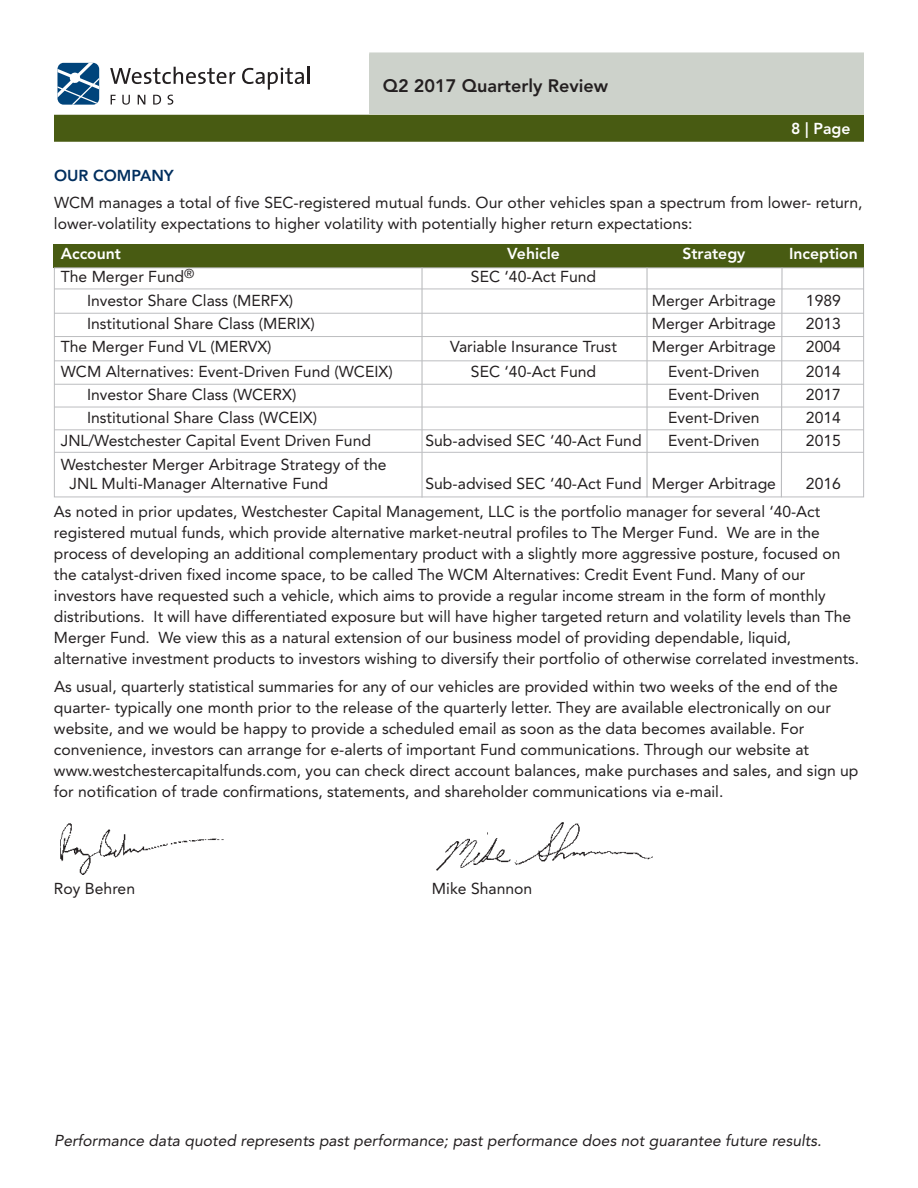
<style>
.page{position:relative;width:918px;height:1188px;background:#fff}
.page>*{position:absolute;margin:0;border:0;box-sizing:border-box;transform-origin:0 0}
.t1{font:800 18px "Avenir LT Std";color:#231f20}
.t2{font:15.75px/21px "Avenir LT Std";color:#231f20}
.t3{font:italic 15.75px "Avenir LT Std";color:#231f20}
.t4{font:800 15.75px "Avenir LT Std";color:#fff}
.t5{font:800 15.75px "Avenir LT Std";color:#002e5e}
</style>
<div class="page">
<div style="left:54px;top:244px;width:810px;height:24px;background:#485b12"></div>
<div style="left:54px;top:267px;width:810px;height:230px;border:1px solid #bcbdc0"></div>
<svg style="left:780px;top:267px;width:3px;height:231px"></svg>
<hr style="left:646px;top:268px;width:2px;height:229px;background:#bcbdc0">
<hr style="left:421px;top:268px;width:2px;height:230px;background:#bcbdc0">
<hr style="left:54px;top:384px;width:810px;height:1px;background:#bcbdc0">
<hr style="left:54px;top:407px;width:810px;height:1px;background:#bcbdc0">
<hr style="left:54px;top:429px;width:810px;height:1px;background:#bebfc2">
<hr style="left:54px;top:452px;width:810px;height:1px;background:#bebfc2">
<hr style="left:54px;top:289px;width:810px;height:1px;background:#bcbdc0">
<hr style="left:54px;top:313px;width:810px;height:1px;background:#bcbdc0">
<hr style="left:54px;top:336px;width:810px;height:1px;background:#bcbdc0">
<hr style="left:54px;top:360px;width:810px;height:1px;background:#bcbdc0">
<svg style="left:110px;top:67px;width:125px;height:17px"></svg>
<svg style="left:242px;top:67px;width:68px;height:23px"></svg>
<svg style="left:111px;top:95px;width:5px;height:10px"></svg>
<svg style="left:122px;top:95px;width:8px;height:10px"></svg>
<svg style="left:138px;top:95px;width:7px;height:10px"></svg>
<svg style="left:153px;top:95px;width:8px;height:10px"></svg>
<svg style="left:168px;top:95px;width:5px;height:10px"></svg>
<svg style="left:57px;top:63px;width:42px;height:42px"></svg>
<div style="left:54px;top:115px;width:810px;height:27px;background:#485b12"></div>
<div style="left:369px;top:52px;width:495px;height:62px;background:#cdd2cb"></div>
<img style="left:60px;top:823px;width:164px;height:52px">
<img style="left:436px;top:822px;width:217px;height:49px">
<p class="t1" style="left:383px;top:79px;width:227px">Q2 2017 Quarterly Review</p>
<p class="t4" style="left:791px;top:122px;width:61px">8 | Page</p>
<p class="t5" style="left:54px;top:169px;width:121px">OUR COMPANY</p>
<p class="t2" style="left:54px;top:194px;width:810px">WCM manages a total of five SEC-registered mutual funds. Our other vehicles span a spectrum from lower- return, lower-volatility expectations to higher volatility with potentially higher return expectations:</p>
<p class="t4" style="left:61px;top:247px;width:62px">Account</p>
<p class="t4" style="left:507px;top:247px;width:54px">Vehicle</p>
<p class="t4" style="left:682px;top:247px;width:65px">Strategy</p>
<p class="t4" style="left:789px;top:247px;width:70px">Inception</p>
<p class="t2" style="left:61px;top:268px;width:135px">The Merger Fund<sup>®</sup></p>
<p class="t2" style="left:471px;top:268px;width:127px">SEC ‘40-Act Fund</p>
<p class="t2" style="left:87px;top:291px;width:208px">Investor Share Class (MERFX)</p>
<p class="t2" style="left:652px;top:291px;width:126px">Merger Arbitrage</p>
<p class="t2" style="left:806px;top:291px;width:37px">1989</p>
<p class="t2" style="left:87px;top:314px;width:229px">Institutional Share Class (MERIX)</p>
<p class="t2" style="left:652px;top:314px;width:126px">Merger Arbitrage</p>
<p class="t2" style="left:806px;top:314px;width:37px">2013</p>
<p class="t2" style="left:61px;top:337px;width:212px">The Merger Fund VL (MERVX)</p>
<p class="t2" style="left:450px;top:337px;width:168px">Variable Insurance Trust</p>
<p class="t2" style="left:652px;top:337px;width:126px">Merger Arbitrage</p>
<p class="t2" style="left:806px;top:337px;width:37px">2004</p>
<p class="t2" style="left:61px;top:362px;width:334px">WCM Alternatives: Event-Driven Fund (WCEIX)</p>
<p class="t2" style="left:471px;top:362px;width:127px">SEC ‘40-Act Fund</p>
<p class="t2" style="left:668px;top:362px;width:93px">Event-Driven</p>
<p class="t2" style="left:806px;top:362px;width:37px">2014</p>
<p class="t2" style="left:87px;top:385px;width:211px">Investor Share Class (WCERX)</p>
<p class="t2" style="left:668px;top:385px;width:93px">Event-Driven</p>
<p class="t2" style="left:806px;top:385px;width:37px">2017</p>
<p class="t2" style="left:87px;top:409px;width:232px">Institutional Share Class (WCEIX)</p>
<p class="t2" style="left:668px;top:409px;width:93px">Event-Driven</p>
<p class="t2" style="left:806px;top:409px;width:37px">2014</p>
<p class="t2" style="left:61px;top:432px;width:312px">JNL/Westchester Capital Event Driven Fund</p>
<p class="t2" style="left:425px;top:432px;width:218px">Sub-advised SEC ‘40-Act Fund</p>
<p class="t2" style="left:668px;top:432px;width:93px">Event-Driven</p>
<p class="t2" style="left:806px;top:432px;width:37px">2015</p>
<p class="t2" style="left:70px;top:456px;width:319px;line-height:19.8px;text-indent:-9px">Westchester Merger Arbitrage Strategy of the<br>JNL Multi-Manager Alternative Fund</p>
<p class="t2" style="left:425px;top:475px;width:352px">Sub-advised SEC ‘40-Act Fund Merger Arbitrage</p>
<p class="t2" style="left:54px;top:471px;width:789px;line-height:27.8px;text-indent:752px">2016<br>As noted in prior updates, Westchester Capital Management, LLC is the portfolio manager for several ‘40-Act</p>
<p class="t2" style="left:54px;top:523px;width:807px">registered mutual funds, which provide alternative market-neutral profiles to The Merger Fund. We are in the process of developing an additional complementary product with a slightly more aggressive posture, focused on the catalyst-driven fixed income space, to be called The WCM Alternatives: Credit Event Fund. Many of our investors have requested such a vehicle, which aims to provide a regular income stream in the form of monthly distributions. It will have differentiated exposure but will have higher targeted return and volatility levels than The Merger Fund. We view this as a natural extension of our business model of providing dependable, liquid, alternative investment products to investors wishing to diversify their portfolio of otherwise correlated investments.</p>
<p class="t2" style="left:54px;top:677px;width:806px">As usual, quarterly statistical summaries for any of our vehicles are provided within two weeks of the end of the quarter- typically one month prior to the release of the quarterly letter. They are available electronically on our website, and we would be happy to provide a scheduled email as soon as the data becomes available. For convenience, investors can arrange for e-alerts of important Fund communications. Through our website at www.westchestercapitalfunds.com, you can check direct account balances, make purchases and sales, and sign up for notification of trade confirmations, statements, and shareholder communications via e-mail.</p>
<p class="t2" style="left:54px;top:879px;width:83px">Roy Behren</p>
<p class="t2" style="left:432px;top:879px;width:102px">Mike Shannon</p>
<p class="t3" style="left:54px;top:1134px;width:769px">Performance data quoted represents past performance; past performance does not guarantee future results.</p>
</div>
